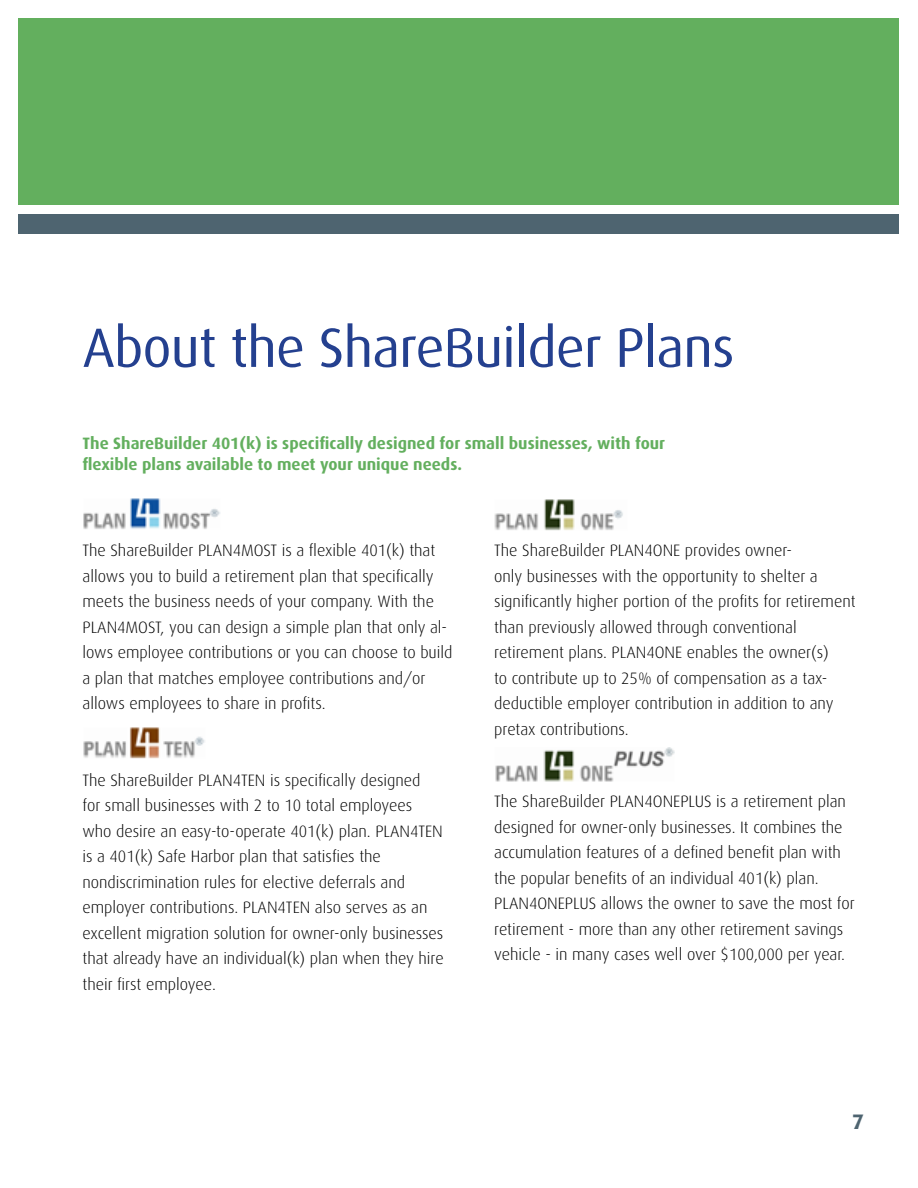
<style>
.page{position:relative;width:918px;height:1188px;background:#fff}
.page>*{position:absolute;margin:0;border:0;box-sizing:border-box;transform-origin:0 0}
.t1{font:55.5px "Dax";letter-spacing:-.015em;color:#24408f}
.t2{font:300 16.5px/25.5px "Dax";color:#000}
.t3{font:700 16.5px/21px "Dax";color:#63af5e}
</style>
<div class="page">
<div style="left:19px;top:18px;width:880px;height:187px;background:#63af5e"></div>
<div style="left:19px;top:214px;width:880px;height:20px;background:#4e6470"></div>
<img style="left:83px;top:498px;width:137px;height:32px">
<img style="left:83px;top:727px;width:122px;height:32px">
<img style="left:495px;top:499px;width:128px;height:32px">
<img style="left:495px;top:748px;width:179px;height:34px">
<h1 class="t1" style="left:82px;top:317px;width:654px">About the ShareBuilder Plans</h1>
<p class="t3" style="left:82px;top:433px;width:584px">The ShareBuilder 401(k) is specifically designed for small businesses, with four flexible plans available to meet your unique needs.</p>
<p class="t2" style="left:82px;top:538px;width:371px">The ShareBuilder PLAN4MOST is a flexible 401(k) that allows you to build a retirement plan that specifically meets the business needs of your company. With the PLAN4MOST, you can design a simple plan that only al&shy;lows employee contributions or you can choose to build a plan that matches employee contributions and/or allows employees to share in profits.</p>
<p class="t2" style="left:82px;top:767px;width:363px">The ShareBuilder PLAN4TEN is specifically designed<br>for small businesses with 2 to 10 total employees who desire an easy-to-operate 401(k) plan. PLAN4TEN is a 401(k) Safe Harbor plan that satisfies the nondiscrimination rules for elective deferrals and employer contributions. PLAN4TEN also serves as an excellent migration solution for owner-only businesses that already have an individual(k) plan when they hire their first employee.</p>
<p class="t2" style="left:494px;top:538px;width:363px">The ShareBuilder PLAN4ONE provides owner-<br>only businesses with the opportunity to shelter a significantly higher portion of the profits for retirement than previously allowed through conventional retirement plans. PLAN4ONE enables the owner(s)<br>to contribute up to 25% of compensation as a tax&shy;deductible employer contribution in addition to any pretax contributions.</p>
<p class="t2" style="left:494px;top:789px;width:362px">The ShareBuilder PLAN4ONEPLUS is a retirement plan designed for owner-only businesses. It combines the accumulation features of a defined benefit plan with the popular benefits of an individual 401(k) plan.<br>PLAN4ONEPLUS allows the owner to save the most for retirement - more than any other retirement savings vehicle - in many cases well over $100,000 per year.</p>
</div>
